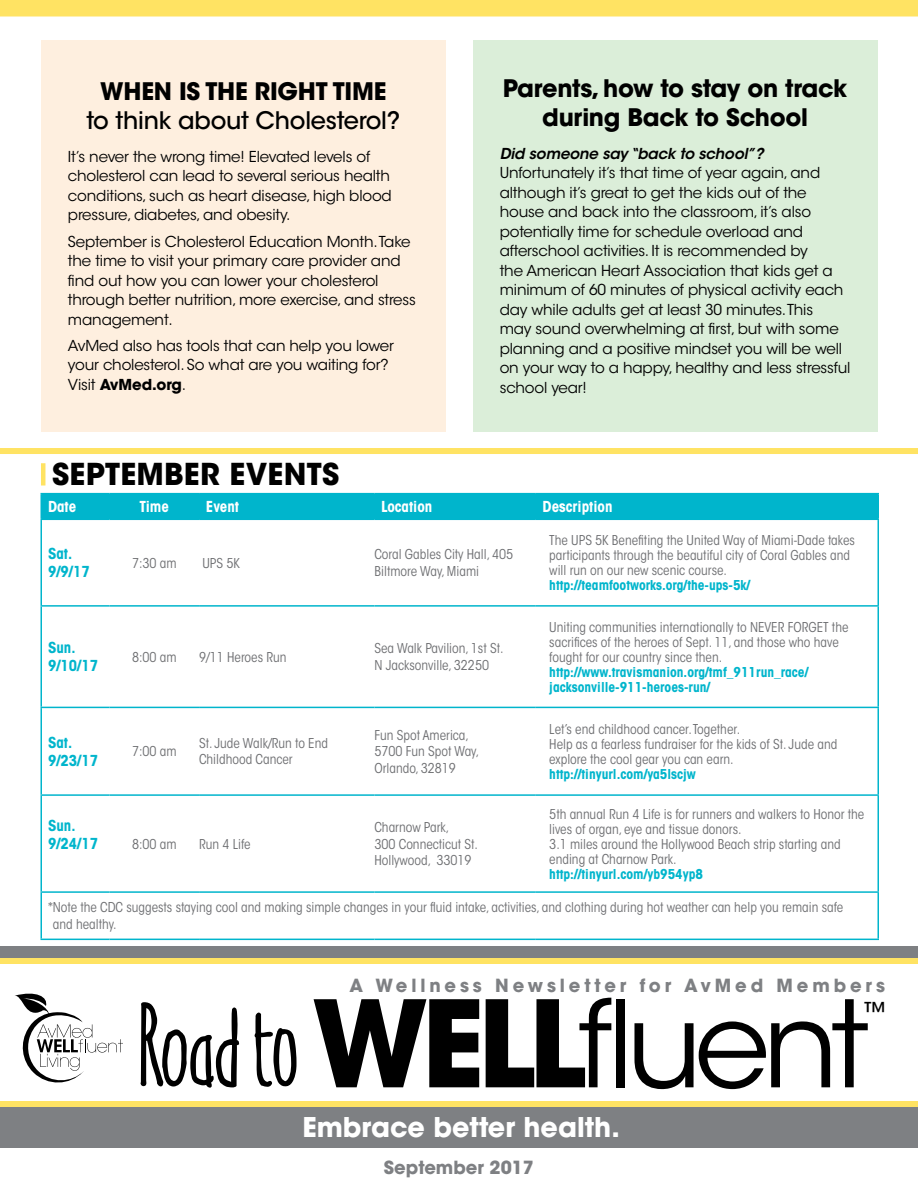
<style>
.page{position:relative;width:918px;height:1188px;background:#fff}
.page>*{position:absolute;margin:0;border:0;box-sizing:border-box;transform-origin:0 0}
.t1{font:109.5px "Amatic Mod Bold ON Ept TWO";color:#000}
.t2{font:700 30px "ITC Avant Garde Std";letter-spacing:.01em;color:#000}
.t3{font:700 27px "ITC Avant Garde Std";color:#fff}
.t4{font:700 24px/28.5px "ITC Avant Garde Std";letter-spacing:-.01em;color:#000;text-align:center}
.t5{font:500 24px "ITC Avant Garde Std";letter-spacing:-.01em;color:#000}
.t6{font:500 23.1px "ITC Avant Garde Std";color:#000}
.t7{font:700 18px "ITC Avant Garde Std";letter-spacing:.215em;color:#7e8083}
.t8{font:700 18px "ITC Avant Garde Std";color:#7e8083}
.t9{font:15px/19.5px "ITC Avant Garde Std";letter-spacing:-.01em;color:#000}
.t10{font:700 condensed 15px/18px "ITC Avant Garde Std";color:#00b5cc}
.t11{font:700 condensed 15px "ITC Avant Garde Std";color:#fff}
.t12{font:italic 600 15px "ITC Avant Garde Std";letter-spacing:-.01em;color:#000}
.t13{font:condensed 13.5px/15px "ITC Avant Garde Std";color:#6d6e71}
.t14{font:700 condensed 13.5px/15px "ITC Avant Garde Std";color:#00b5cc}
.s1{font-weight:700}
.s2{font-family:"ITC Avant Garde Std";font-weight:700;font-size:119.1px}
.s3{font-family:"ITC Avant Garde Std";font-size:119.1px}
</style>
<div class="page">
<div style="left:0;top:0;width:918px;height:16px;background:#ffe363"></div>
<div style="left:0;top:448px;width:918px;height:6px;background:#ffe363"></div>
<hr style="left:41px;top:463px;width:4px;height:23px;background:#ffe363">
<hr style="left:40px;top:493px;width:70px;height:1px;background:#00b5cc">
<hr style="left:40px;top:494px;width:2px;height:25px;background:#00b5cc">
<hr style="left:110px;top:493px;width:89px;height:1px;background:#00b5cc">
<hr style="left:199px;top:493px;width:175px;height:1px;background:#00b5cc">
<hr style="left:374px;top:493px;width:162px;height:1px;background:#00b5cc">
<hr style="left:536px;top:493px;width:343px;height:1px;background:#00b5cc">
<div style="left:41px;top:494px;width:838px;height:25px;background:#00b5cc"></div>
<hr style="left:40px;top:519px;width:70px;height:1px;background:#00b5cc">
<hr style="left:40px;top:520px;width:2px;height:85px;background:#00b5cc">
<hr style="left:110px;top:519px;width:89px;height:1px;background:#00b5cc">
<hr style="left:199px;top:519px;width:175px;height:1px;background:#00b5cc">
<hr style="left:374px;top:519px;width:162px;height:1px;background:#00b5cc">
<hr style="left:536px;top:519px;width:343px;height:1px;background:#00b5cc">
<hr style="left:878px;top:520px;width:1px;height:85px;background:#00b5cc">
<hr style="left:40px;top:605px;width:70px;height:2px;background:#00b5cc">
<hr style="left:40px;top:607px;width:2px;height:100px;background:#00b5cc">
<hr style="left:110px;top:605px;width:89px;height:2px;background:#00b5cc">
<hr style="left:199px;top:605px;width:175px;height:2px;background:#00b5cc">
<hr style="left:374px;top:605px;width:162px;height:2px;background:#00b5cc">
<hr style="left:536px;top:605px;width:343px;height:2px;background:#00b5cc">
<hr style="left:878px;top:607px;width:1px;height:100px;background:#00b5cc">
<hr style="left:40px;top:707px;width:70px;height:1px;background:#00b5cc">
<hr style="left:40px;top:708px;width:2px;height:86px;background:#00b5cc">
<hr style="left:110px;top:707px;width:89px;height:1px;background:#00b5cc">
<hr style="left:199px;top:707px;width:175px;height:1px;background:#00b5cc">
<hr style="left:374px;top:707px;width:162px;height:1px;background:#00b5cc">
<hr style="left:536px;top:707px;width:343px;height:1px;background:#00b5cc">
<hr style="left:878px;top:708px;width:1px;height:86px;background:#00b5cc">
<hr style="left:40px;top:794px;width:70px;height:2px;background:#00b5cc">
<hr style="left:40px;top:796px;width:2px;height:95px;background:#00b5cc">
<hr style="left:110px;top:794px;width:89px;height:2px;background:#00b5cc">
<hr style="left:199px;top:794px;width:175px;height:2px;background:#00b5cc">
<hr style="left:374px;top:794px;width:162px;height:2px;background:#00b5cc">
<hr style="left:536px;top:794px;width:343px;height:2px;background:#00b5cc">
<hr style="left:878px;top:796px;width:1px;height:95px;background:#00b5cc">
<hr style="left:40px;top:891px;width:70px;height:2px;background:#00b5cc">
<hr style="left:40px;top:893px;width:2px;height:46px;background:#00b5cc">
<hr style="left:110px;top:891px;width:89px;height:2px;background:#00b5cc">
<hr style="left:199px;top:891px;width:175px;height:2px;background:#00b5cc">
<hr style="left:374px;top:891px;width:162px;height:2px;background:#00b5cc">
<hr style="left:536px;top:891px;width:343px;height:2px;background:#00b5cc">
<hr style="left:878px;top:893px;width:1px;height:46px;background:#00b5cc">
<hr style="left:40px;top:939px;width:70px;height:1px;background:#00b5cc">
<hr style="left:110px;top:939px;width:89px;height:1px;background:#00b5cc">
<hr style="left:199px;top:939px;width:175px;height:1px;background:#00b5cc">
<hr style="left:374px;top:939px;width:162px;height:1px;background:#00b5cc">
<hr style="left:536px;top:939px;width:343px;height:1px;background:#00b5cc">
<div style="left:473px;top:40px;width:405px;height:392px;background:#dbeed9"></div>
<div style="left:41px;top:40px;width:405px;height:392px;background:#feefdf"></div>
<div style="left:0;top:953px;width:918px;height:11px;background:#ffe363"></div>
<div style="left:0;top:946px;width:918px;height:12px;background:#7e8083"></div>
<svg style="left:15px;top:994px;width:108px;height:89px"></svg>
<div style="left:0;top:1101px;width:918px;height:41px;background:#ffe363"></div>
<div style="left:0;top:1107px;width:918px;height:41px;background:#7e8083"></div>
<h3 class="t4" style="left:100px;top:77px;width:288px">WHEN IS THE RIGHT TIME</h3>
<h3 class="t5" style="left:86px;top:105px;width:316px">to think about Cholesterol?</h3>
<p class="t9" style="left:68px;top:147px;width:325px">It’s never the wrong time! Elevated levels of cholesterol can lead to several serious health conditions, such as heart disease, high blood pressure, diabetes, and obesity.</p>
<p class="t9" style="left:68px;top:232px;width:349px">September is Cholesterol Education Month.Take the time to visit your primary care provider and find out how you can lower your cholesterol through better nutrition, more exercise, and stress management.</p>
<p class="t9" style="left:68px;top:336px;width:327px">AvMed also has tools that can help you lower your cholesterol. So what are you waiting for?<br>Visit <span class="s1">AvMed.org</span>.</p>
<h3 class="t4" style="left:503px;top:74px;width:346px">Parents, how to stay on track during Back to School</h3>
<p class="t12" style="left:500px;top:144px;width:265px">Did someone say “back to school”?</p>
<p class="t9" style="left:500px;top:163px;width:352px">Unfortunately it’s that time of year again, and although it’s great to get the kids out of the house and back into the classroom, it’s also potentially time for schedule overload and afterschool activities. It is recommended by<br>the American Heart Association that kids get a minimum of 60 minutes of physical activity each day while adults get at least 30 minutes.This<br>may sound overwhelming at first, but with some planning and a positive mindset you will be well on your way to a happy, healthy and less stressful school year!</p>
<h2 class="t2" style="left:52px;top:455px;width:289px">SEPTEMBER EVENTS</h2>
<p class="t11" style="left:48px;top:497px;width:30px">Date</p>
<p class="t11" style="left:140px;top:497px;width:31px">Time</p>
<p class="t11" style="left:206px;top:497px;width:35px">Event</p>
<p class="t11" style="left:381px;top:497px;width:53px">Location</p>
<p class="t11" style="left:543px;top:497px;width:71px">Description</p>
<p class="t10" style="left:48px;top:545px;width:43px">Sat.<br>9/9/17</p>
<p class="t13" style="left:132px;top:555px;width:46px">7:30 am</p>
<p class="t13" style="left:202px;top:555px;width:39px">UPS 5K</p>
<p class="t13" style="left:375px;top:546px;width:140px;line-height:16.5px">Coral Gables City Hall, 405<br>Biltmore Way, Miami</p>
<p class="t13" style="left:549px;top:533px;width:307px">The UPS 5K Benefiting the United Way of Miami-Dade takes participants through the beautiful city of Coral Gables and will run on our new scenic course.</p>
<p class="t14" style="left:549px;top:578px;width:203px">http://teamfootworks.org/the-ups-5k/</p>
<p class="t10" style="left:48px;top:639px;width:52px">Sun.<br>9/10/17</p>
<p class="t13" style="left:132px;top:649px;width:46px">8:00 am</p>
<p class="t13" style="left:199px;top:649px;width:89px">9/11 Heroes Run</p>
<p class="t13" style="left:375px;top:640px;width:131px;line-height:16.5px">Sea Walk Pavilion, 1st St.<br>N Jacksonville, 32250</p>
<p class="t13" style="left:549px;top:619px;width:301px">Uniting communities internationally to NEVER FORGET the sacrifices of the heroes of Sept. 11, and those who have fought for our country since then.</p>
<p class="t14" style="left:549px;top:664px;width:261px">http://www.travismanion.org/tmf_911run_race/ jacksonville-911-heroes-run/</p>
<p class="t10" style="left:48px;top:733px;width:52px">Sat.<br>9/23/17</p>
<p class="t13" style="left:132px;top:744px;width:46px">7:00 am</p>
<p class="t13" style="left:199px;top:735px;width:130px;line-height:16.5px">St. Jude Walk/Run to End<br>Childhood Cancer</p>
<p class="t13" style="left:375px;top:727px;width:106px;line-height:16.5px">Fun Spot America,<br>5700 Fun Spot Way,<br>Orlando, 32819</p>
<p class="t13" style="left:549px;top:721px;width:290px">Let’s end childhood cancer. Together.<br>Help as a fearless fundraiser for the kids of St. Jude and explore the cool gear you can earn.</p>
<p class="t14" style="left:549px;top:766px;width:148px">http://tinyurl.com/ya5lscjw</p>
<p class="t13" style="left:549px;top:806px;width:316px">5th annual Run 4 Life is for runners and walkers to Honor the lives of organ, eye and tissue donors.<br>3.1 miles around the Hollywood Beach strip starting and ending at Charnow Park.</p>
<p class="t14" style="left:549px;top:866px;width:155px">http://tinyurl.com/yb954yp8</p>
<p class="t13" style="left:53px;top:899px;width:792px;line-height:16.5px;text-indent:-5px">*Note the CDC suggests staying cool and making simple changes in your fluid intake, activities, and clothing during hot weather can help you remain safe and healthy.</p>
<p class="t10" style="left:48px;top:816px;width:52px">Sun.<br>9/24/17</p>
<p class="t13" style="left:375px;top:819px;width:105px;line-height:16.5px">Charnow Park,<br>300 Connecticut St.<br>Hollywood, 33019</p>
<p class="t13" style="left:132px;top:836px;width:46px">8:00 am</p>
<p class="t13" style="left:199px;top:836px;width:53px">Run 4 Life</p>
<h3 class="t7" style="left:349px;top:973px;width:537px">A Wellness Newsletter for AvMed Members</h3>
<h1 class="t1" style="left:136px;top:975px;width:734px">Road to <span class="s2">WELL</span><span class="s3">fluent</span></h1>
<h3 class="t6" style="left:864px;top:997px;width:24px">™</h3>
<h3 class="t3" style="left:302px;top:1110px;width:319px">Embrace better health.</h3>
<h3 class="t8" style="left:384px;top:1156px;width:152px">September 2017</h3>
</div>
